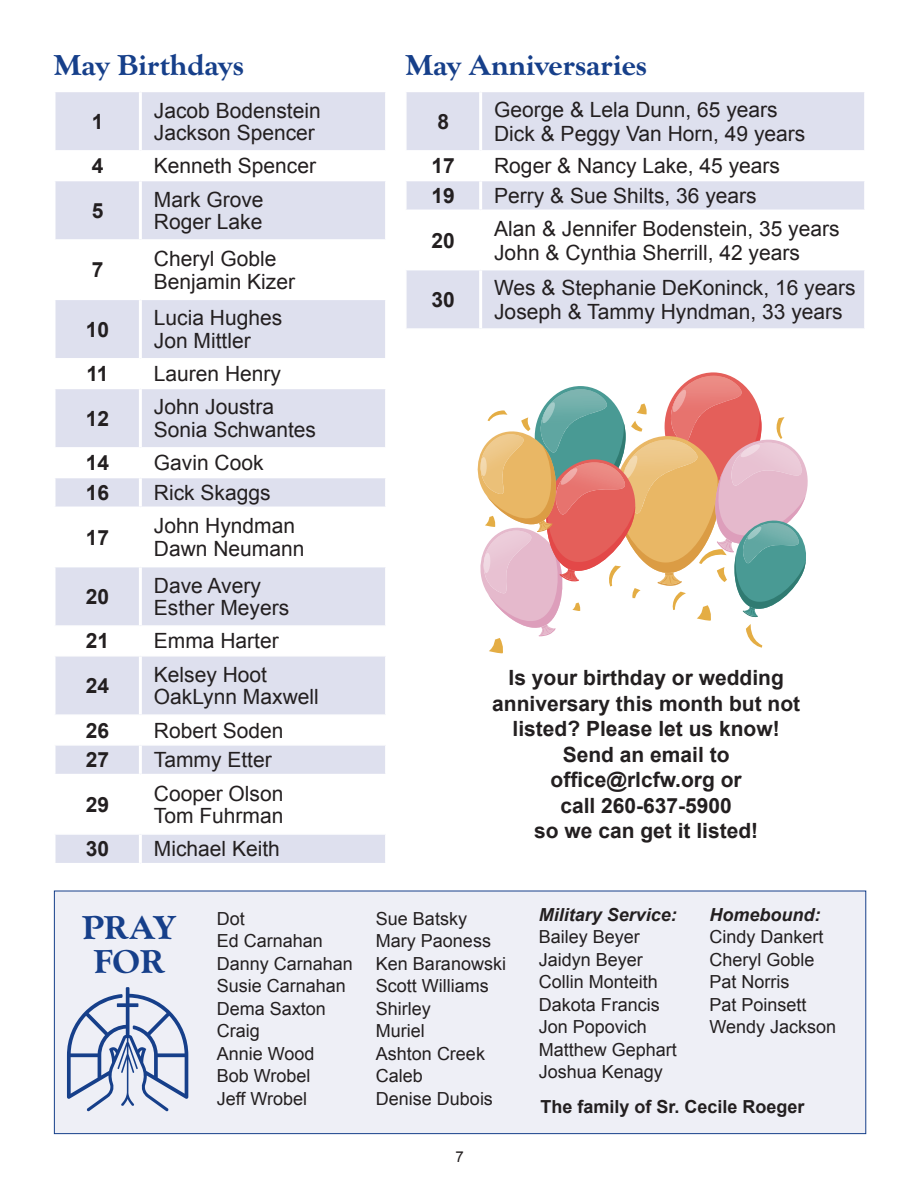
<style>
.page{position:relative;width:918px;height:1188px;background:#fff}
.page>*{position:absolute;margin:0;border:0;box-sizing:border-box;transform-origin:0 0}
.Headers{font:700 expanded 34.5px/34.5px "Goudy Old Sty";letter-spacing:-.015em;color:#163f8a;text-align:center}
.Headers-2{font:700 expanded 30px "Goudy Old Sty";color:#163f8a}
.Body_copy{font:21px/22.5px "Arial";color:#231f20}
.Body_copy-2{font:700 21px/25.5px "Arial";color:#231f20;text-align:center}
.Body_copy-3{font:18px/22.5px "Arial";color:#231f20}
.Body_copy-4{font:700 18px "Arial";color:#231f20}
.t1{font:italic 700 18px "Arial";color:#231f20}
.Body_copy-5{font:15px "Arial";color:#231f20}
</style>
<div class="page">
<svg style="left:56px;top:92px;width:329px;height:771px;fill:#dee0ee"></svg>
<hr style="left:54px;top:150px;width:86px;height:2px;background:#fff">
<hr style="left:140px;top:150px;width:247px;height:2px;background:#fff">
<hr style="left:54px;top:180px;width:86px;height:1px;background:#fff">
<hr style="left:140px;top:180px;width:247px;height:1px;background:#fff">
<hr style="left:54px;top:239px;width:86px;height:2px;background:#fff">
<hr style="left:140px;top:239px;width:247px;height:2px;background:#fff">
<hr style="left:54px;top:299px;width:86px;height:1px;background:#fff">
<hr style="left:140px;top:299px;width:247px;height:1px;background:#fff">
<hr style="left:54px;top:358px;width:86px;height:2px;background:#fff">
<hr style="left:140px;top:358px;width:247px;height:2px;background:#fff">
<hr style="left:54px;top:388px;width:86px;height:1px;background:#fff">
<hr style="left:140px;top:388px;width:247px;height:1px;background:#fff">
<hr style="left:54px;top:447px;width:86px;height:2px;background:#fff">
<hr style="left:140px;top:447px;width:247px;height:2px;background:#fff">
<hr style="left:54px;top:477px;width:86px;height:1px;background:#fff">
<hr style="left:140px;top:477px;width:247px;height:1px;background:#fff">
<hr style="left:54px;top:507px;width:86px;height:1px;background:#fff">
<hr style="left:140px;top:507px;width:247px;height:1px;background:#fff">
<hr style="left:54px;top:566px;width:86px;height:1px;background:#fff">
<hr style="left:140px;top:566px;width:247px;height:1px;background:#fff">
<hr style="left:54px;top:625px;width:86px;height:2px;background:#fff">
<hr style="left:140px;top:625px;width:247px;height:2px;background:#fff">
<hr style="left:54px;top:655px;width:86px;height:2px;background:#fff">
<hr style="left:140px;top:655px;width:247px;height:2px;background:#fff">
<hr style="left:54px;top:714px;width:86px;height:2px;background:#fff">
<hr style="left:140px;top:714px;width:247px;height:2px;background:#fff">
<hr style="left:54px;top:744px;width:86px;height:2px;background:#fff">
<hr style="left:140px;top:744px;width:247px;height:2px;background:#fff">
<hr style="left:54px;top:774px;width:86px;height:1px;background:#fff">
<hr style="left:140px;top:774px;width:247px;height:1px;background:#fff">
<hr style="left:54px;top:833px;width:86px;height:2px;background:#fff">
<hr style="left:140px;top:833px;width:247px;height:2px;background:#fff">
<hr style="left:139px;top:92px;width:3px;height:58px;background:#fff">
<hr style="left:139px;top:152px;width:3px;height:28px;background:#fff">
<hr style="left:139px;top:181px;width:3px;height:58px;background:#fff">
<hr style="left:139px;top:241px;width:3px;height:58px;background:#fff">
<hr style="left:139px;top:300px;width:3px;height:58px;background:#fff">
<hr style="left:139px;top:360px;width:3px;height:28px;background:#fff">
<hr style="left:139px;top:389px;width:3px;height:58px;background:#fff">
<hr style="left:139px;top:449px;width:3px;height:28px;background:#fff">
<hr style="left:139px;top:478px;width:3px;height:29px;background:#fff">
<hr style="left:139px;top:508px;width:3px;height:58px;background:#fff">
<hr style="left:139px;top:567px;width:3px;height:58px;background:#fff">
<hr style="left:139px;top:627px;width:3px;height:28px;background:#fff">
<hr style="left:139px;top:657px;width:3px;height:57px;background:#fff">
<hr style="left:139px;top:716px;width:3px;height:28px;background:#fff">
<hr style="left:139px;top:746px;width:3px;height:28px;background:#fff">
<hr style="left:139px;top:775px;width:3px;height:58px;background:#fff">
<hr style="left:139px;top:835px;width:3px;height:28px;background:#fff">
<svg style="left:407px;top:92px;width:457px;height:236px;fill:#dee0ee"></svg>
<hr style="left:405px;top:150px;width:76px;height:2px;background:#fff">
<hr style="left:481px;top:150px;width:385px;height:2px;background:#fff">
<hr style="left:405px;top:180px;width:76px;height:1px;background:#fff">
<hr style="left:481px;top:180px;width:385px;height:1px;background:#fff">
<hr style="left:405px;top:210px;width:76px;height:1px;background:#fff">
<hr style="left:481px;top:210px;width:385px;height:1px;background:#fff">
<hr style="left:405px;top:269px;width:76px;height:1px;background:#fff">
<hr style="left:481px;top:269px;width:385px;height:1px;background:#fff">
<hr style="left:479px;top:92px;width:3px;height:58px;background:#fff">
<hr style="left:479px;top:152px;width:3px;height:28px;background:#fff">
<hr style="left:479px;top:181px;width:3px;height:29px;background:#fff">
<hr style="left:479px;top:211px;width:3px;height:58px;background:#fff">
<hr style="left:479px;top:270px;width:3px;height:58px;background:#fff">
<svg style="left:477px;top:372px;width:331px;height:282px"></svg>
<div style="left:54px;top:891px;width:812px;height:243px;background:#eeeff6;border:1px solid #163f8a"></div>
<svg style="left:67px;top:987px;width:121px;height:124px"></svg>
<p class="Headers-2" style="left:54px;top:48px;width:192px">May Birthdays</p>
<p class="Headers-2" style="left:406px;top:48px;width:243px">May Anniversaries</p>
<p class="Body_copy-2" style="left:92px;top:109px;width:13px">1</p>
<p class="Body_copy" style="left:154px;top:99px;width:168px">Jacob Bodenstein<br>Jackson Spencer</p>
<p class="Body_copy-2" style="left:92px;top:154px;width:13px">4</p>
<p class="Body_copy" style="left:154px;top:155px;width:164px">Kenneth Spencer</p>
<p class="Body_copy-2" style="left:92px;top:198px;width:13px">5</p>
<p class="Body_copy" style="left:154px;top:188px;width:111px">Mark Grove<br>Roger Lake</p>
<p class="Body_copy-2" style="left:92px;top:258px;width:13px">7</p>
<p class="Body_copy" style="left:154px;top:248px;width:143px">Cheryl Goble<br>Benjamin Kizer</p>
<p class="Body_copy-2" style="left:86px;top:317px;width:25px">10</p>
<p class="Body_copy" style="left:154px;top:307px;width:130px">Lucia Hughes<br>Jon Mittler</p>
<p class="Body_copy-2" style="left:86px;top:362px;width:24px">11</p>
<p class="Body_copy" style="left:154px;top:363px;width:129px">Lauren Henry</p>
<p class="Body_copy-2" style="left:86px;top:406px;width:25px">12</p>
<p class="Body_copy" style="left:154px;top:396px;width:164px">John Joustra<br>Sonia Schwantes</p>
<p class="Body_copy-2" style="left:86px;top:451px;width:25px">14</p>
<p class="Body_copy" style="left:154px;top:452px;width:111px">Gavin Cook</p>
<p class="Body_copy-2" style="left:86px;top:481px;width:25px">16</p>
<p class="Body_copy" style="left:154px;top:482px;width:118px">Rick Skaggs</p>
<p class="Body_copy-2" style="left:86px;top:525px;width:25px">17</p>
<p class="Body_copy" style="left:154px;top:515px;width:152px">John Hyndman<br>Dawn Neumann</p>
<p class="Body_copy-2" style="left:86px;top:585px;width:25px">20</p>
<p class="Body_copy" style="left:154px;top:574px;width:137px">Dave Avery<br>Esther Meyers</p>
<p class="Body_copy-2" style="left:86px;top:629px;width:25px">21</p>
<p class="Body_copy" style="left:154px;top:630px;width:126px">Emma Harter</p>
<p class="Body_copy-2" style="left:86px;top:674px;width:25px">24</p>
<p class="Body_copy" style="left:154px;top:663px;width:166px">Kelsey Hoot<br>OakLynn Maxwell</p>
<p class="Body_copy-2" style="left:86px;top:718px;width:25px">26</p>
<p class="Body_copy" style="left:154px;top:719px;width:131px">Robert Soden</p>
<p class="Body_copy-2" style="left:86px;top:748px;width:25px">27</p>
<p class="Body_copy" style="left:154px;top:749px;width:119px">Tammy Etter</p>
<p class="Body_copy-2" style="left:86px;top:792px;width:25px">29</p>
<p class="Body_copy" style="left:154px;top:782px;width:131px">Cooper Olson<br>Tom Fuhrman</p>
<p class="Body_copy-2" style="left:86px;top:837px;width:25px">30</p>
<p class="Body_copy" style="left:154px;top:838px;width:128px">Michael Keith</p>
<p class="Body_copy-2" style="left:437px;top:109px;width:13px">8</p>
<p class="Body_copy" style="left:494px;top:98px;width:313px;line-height:24px">George &amp; Lela Dunn, 65 years<br>Dick &amp; Peggy Van Horn, 49 years</p>
<p class="Body_copy-2" style="left:432px;top:154px;width:25px">17</p>
<p class="Body_copy" style="left:494px;top:155px;width:287px">Roger &amp; Nancy Lake, 45 years</p>
<p class="Body_copy-2" style="left:432px;top:184px;width:25px">19</p>
<p class="Body_copy" style="left:494px;top:185px;width:264px">Perry &amp; Sue Shilts, 36 years</p>
<p class="Body_copy-2" style="left:432px;top:228px;width:25px">20</p>
<p class="Body_copy" style="left:494px;top:216px;width:347px;line-height:24px">Alan &amp; Jennifer Bodenstein, 35 years<br>John &amp; Cynthia Sherrill, 42 years</p>
<p class="Body_copy-2" style="left:432px;top:288px;width:25px">30</p>
<p class="Body_copy" style="left:494px;top:276px;width:363px;line-height:24px">Wes &amp; Stephanie DeKoninck, 16 years<br>Joseph &amp; Tammy Hyndman, 33 years</p>
<p class="Body_copy-2" style="left:492px;top:666px;width:310px">Is your birthday or wedding anniversary this month but not listed? Please let us know!<br>Send an email to office@rlcfw.org or<br>call 260-637-5900<br>so we can get it listed!</p>
<p class="Headers" style="left:82px;top:911px;width:95px">PRAY<br>FOR</p>
<p class="Body_copy-3" style="left:217px;top:907px;width:138px">Dot<br>Ed Carnahan<br>Danny Carnahan<br>Susie Carnahan<br>Dema Saxton<br>Craig<br>Annie Wood<br>Bob Wrobel<br>Jeff Wrobel</p>
<p class="Body_copy-3" style="left:376px;top:907px;width:132px">Sue Batsky<br>Mary Paoness<br>Ken Baranowski<br>Scott Williams<br>Shirley<br>Muriel<br>Ashton Creek<br>Caleb<br>Denise Dubois</p>
<p class="Body_copy-5" style="left:455px;top:1147px;width:10px">7</p>
<p class="t1" style="left:539px;top:903px;width:140px">Military Service:</p>
<p class="Body_copy-3" style="left:539px;top:926px;width:140px">Bailey Beyer<br>Jaidyn Beyer<br>Collin Monteith<br>Dakota Francis<br>Jon Popovich<br>Matthew Gephart<br>Joshua Kenagy</p>
<p class="t1" style="left:709px;top:903px;width:112px">Homebound:</p>
<p class="Body_copy-3" style="left:709px;top:926px;width:128px">Cindy Dankert<br>Cheryl Goble<br>Pat Norris<br>Pat Poinsett<br>Wendy Jackson</p>
<p class="Body_copy-4" style="left:540px;top:1094px;width:266px">The family of Sr. Cecile Roeger</p>
</div>
